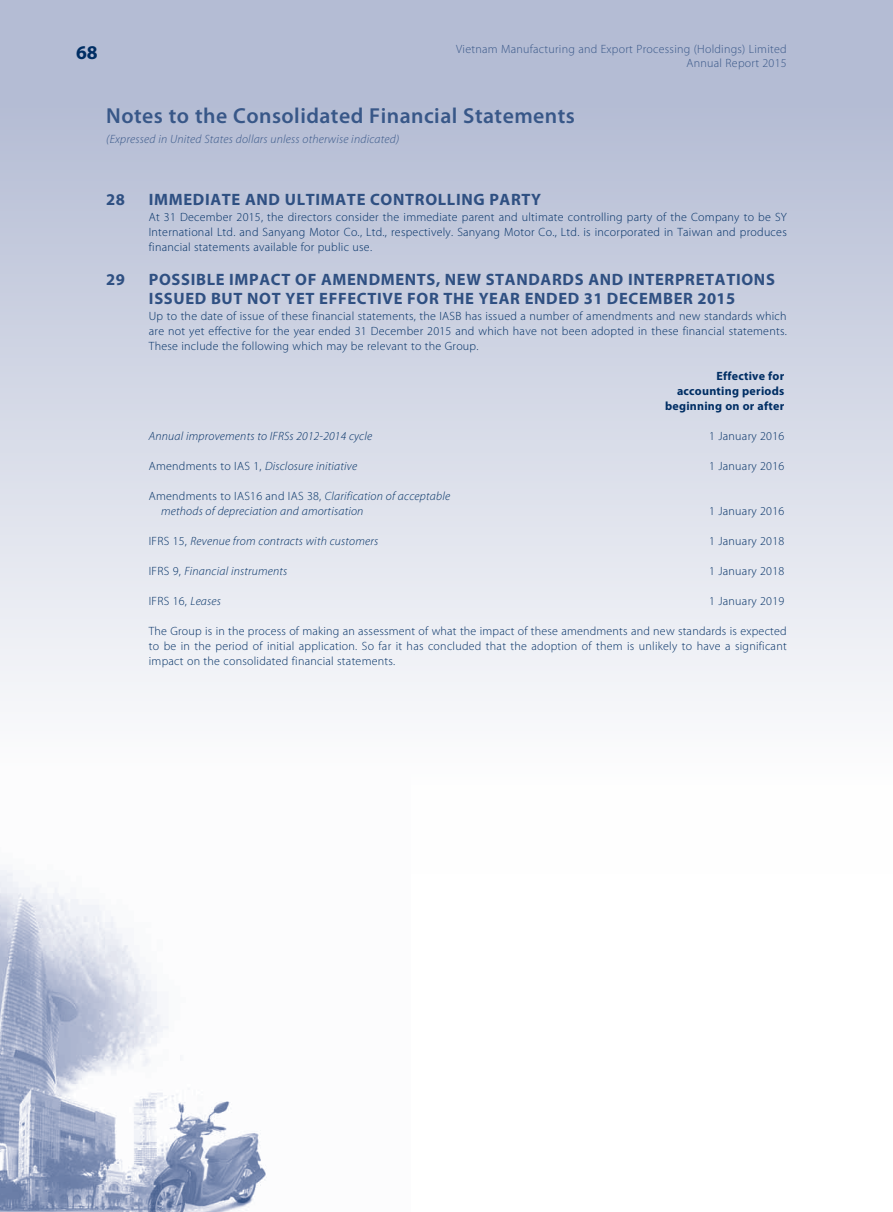
<style>
.page{position:relative;width:893px;height:1212px;background:#fff}
.page>*{position:absolute;margin:0;border:0;box-sizing:border-box;transform-origin:0 0}
.t1{font:600 21.75px "Myriad Pro";letter-spacing:.02em;color:#385788}
.t2{font:700 19.5px "Myriad Pro";color:#002e64}
.t3{font:700 16.5px "Myriad Pro";letter-spacing:.02em;color:#2f5082}
.t4{font:300 12px/15px "Myriad Pro";letter-spacing:.02em;color:#002e64;text-align:justify}
.t5{font:italic 300 12px/15px "Myriad Pro";letter-spacing:.02em;color:#002e64}
.t6{font:300 12px/14.4px "Myriad Pro";letter-spacing:.02em;color:#385788;text-align:right}
.t7{font:italic 300 12px "Myriad Pro";letter-spacing:.02em;color:#385788}
.t8{font:700 12px/15px "Myriad Pro";letter-spacing:.02em;color:#002e64;text-align:right}
.s1{font-style:normal}
.s2{font-style:italic}
</style>
<div class="page">
<div style="left:0;top:0;width:893px;height:873px;background:linear-gradient(to bottom,#acb5cf,#fff)"></div>
<img style="left:0;top:772px;width:411px;height:440px">
<h2 class="t2" style="left:76px;top:40px;width:23px">68</h2>
<p class="t6" style="left:456px;top:41px;width:332px">Vietnam Manufacturing and Export Processing (Holdings) Limited<br>Annual Report 2015</p>
<h1 class="t1" style="left:106px;top:102px;width:470px">Notes to the Consolidated Financial Statements</h1>
<p class="t7" style="left:106px;top:132px;width:294px">(Expressed in United States dollars unless otherwise indicated)</p>
<h3 class="t3" style="left:106px;top:189px;width:20px">28</h3>
<h3 class="t3" style="left:149px;top:189px;width:17px">IMMEDIATE</h3>
<h3 class="t3" style="left:245px;top:189px;width:13px">AND</h3>
<h3 class="t3" style="left:285px;top:189px;width:11px">ULTIMATE</h3>
<h3 class="t3" style="left:370px;top:189px;width:12px">CONTROLLING</h3>
<h3 class="t3" style="left:489px;top:189px;width:12px">PARTY</h3>
<p class="t4" style="left:149px;top:209px;width:639px">At 31 December 2015, the directors consider the immediate parent and ultimate controlling party of the Company to be SY International Ltd. and Sanyang Motor Co., Ltd., respectively. Sanyang Motor Co., Ltd. is incorporated in Taiwan and produces financial statements available for public use.</p>
<h3 class="t3" style="left:106px;top:268px;width:20px">29</h3>
<h3 class="t3" style="left:149px;top:268px;width:21px">POSSIBLE</h3>
<h3 class="t3" style="left:229px;top:268px;width:11px">IMPACT</h3>
<h3 class="t3" style="left:295px;top:268px;width:39px">OF AMENDMENTS</h3>
<h3 class="t3" style="left:436px;top:268px;width:22px">, NEW</h3>
<h3 class="t3" style="left:486px;top:268px;width:12px">STANDARDS</h3>
<h3 class="t3" style="left:588px;top:268px;width:13px">AND</h3>
<h3 class="t3" style="left:628px;top:268px;width:11px">INTERPRETATIONS</h3>
<h3 class="t3" style="left:149px;top:288px;width:11px">ISSUED</h3>
<h3 class="t3" style="left:211px;top:288px;width:12px">BUT</h3>
<h3 class="t3" style="left:247px;top:288px;width:12px">NOT</h3>
<h3 class="t3" style="left:286px;top:288px;width:11px">YET</h3>
<h3 class="t3" style="left:319px;top:288px;width:11px">EFFECTIVE</h3>
<h3 class="t3" style="left:407px;top:288px;width:12px">FOR</h3>
<h3 class="t3" style="left:443px;top:288px;width:11px">THE</h3>
<h3 class="t3" style="left:479px;top:288px;width:12px">YEAR</h3>
<h3 class="t3" style="left:525px;top:288px;width:12px">ENDED</h3>
<h3 class="t3" style="left:584px;top:288px;width:47px">31 DECEMBER</h3>
<h3 class="t3" style="left:698px;top:288px;width:39px">2015</h3>
<p class="t4" style="left:149px;top:308px;width:639px">Up to the date of issue of these financial statements, the IASB has issued a number of amendments and new standards which are not yet effective for the year ended 31 December 2015 and which have not been adopted in these financial statements.<br>These include the following which may be relevant to the Group.</p>
<p class="t8" style="left:665px;top:368px;width:121px">EFFECTIVE FOR<br>ACCOUNTING PERIODS<br>BEGINNING ON OR AFTER</p>
<p class="t5" style="left:149px;top:428px;width:225px">Annual improvements to IFRSs 2012-2014 cycle</p>
<p class="t4" style="left:709px;top:428px;width:77px">1 January 2016</p>
<p class="t5" style="left:149px;top:458px;width:210px"><span class="s1">Amendments to IAS 1,</span> Disclosure initiative</p>
<p class="t4" style="left:709px;top:458px;width:77px">1 January 2016</p>
<p class="t5" style="left:161px;top:488px;width:291px;text-indent:-12px"><span class="s1">Amendments to IAS16 and IAS 38,</span> Clarification of acceptable methods of depreciation and amortisation</p>
<p class="t4" style="left:709px;top:503px;width:77px">1 January 2016</p>
<p class="t5" style="left:149px;top:533px;width:231px"><span class="s1">IFRS 15,</span> Revenue from contracts with customers</p>
<p class="t4" style="left:709px;top:533px;width:77px">1 January 2018</p>
<p class="t5" style="left:149px;top:563px;width:140px"><span class="s1">IFRS 9,</span> Financial instruments</p>
<p class="t4" style="left:709px;top:563px;width:77px">1 January 2018</p>
<p class="t4" style="left:149px;top:593px;width:74px">IFRS 16, <span class="s2">Leases</span></p>
<p class="t4" style="left:709px;top:593px;width:77px">1 January 2019</p>
<p class="t4" style="left:149px;top:623px;width:639px">The Group is in the process of making an assessment of what the impact of these amendments and new standards is expected to be in the period of initial application. So far it has concluded that the adoption of them is unlikely to have a significant impact on the consolidated financial statements.</p>
</div>
